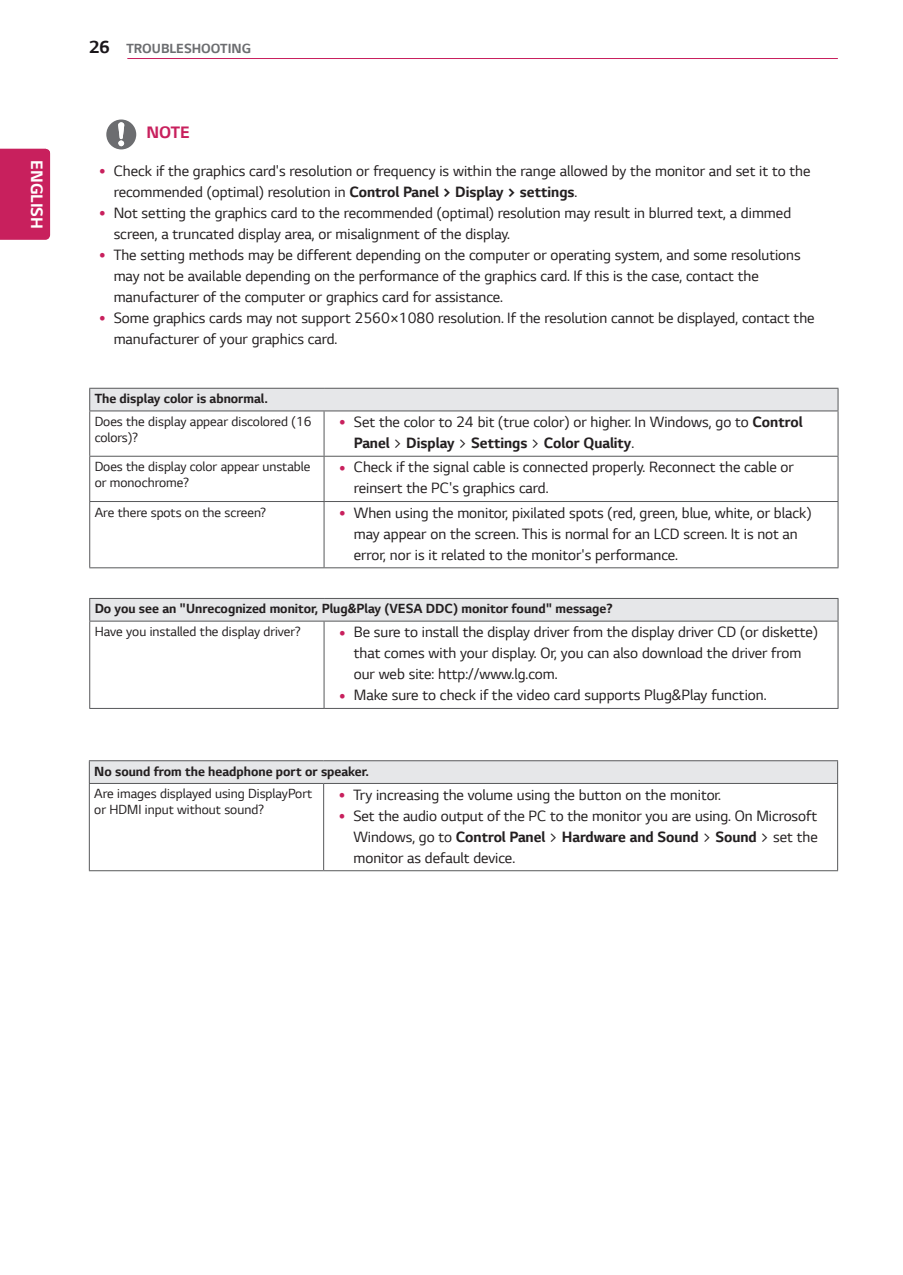
<style>
.page{position:relative;width:903px;height:1275px;background:#fff}
.page>*{position:absolute;margin:0;border:0;box-sizing:border-box;transform-origin:0 0}
.t1{font:700 21px "LG Smart";color:#fff}
.t2{font:700 18.38px "LG Smart";color:#1a161a}
.t3{font:700 17.5px "LG Smart";color:#fff}
.Title-warning{font:700 17.5px "LG Smart";color:#c8205d}
.Body-Bullet{font:15.75px/21px "LG Smart";color:#231f20}
.Body{font:14px/15.8px "LG Smart";color:#231f20}
.Body-Bold-Center{font:700 14px "LG Smart";color:#231f20}
.t4{font:700 14px "LG Smart";color:#6c6d70}
.s1{font-weight:700}
</style>
<div class="page">
<hr style="left:127px;top:58px;width:711px;height:1px;background:#c8205d">
<div style="left:0;top:149px;width:50px;height:91px;background:#c8205d"></div>
<div style="left:90px;top:388px;width:748px;height:23px;background:#e6e7e9"></div>
<hr style="left:89px;top:388px;width:235px;height:1px;background:#57585a">
<svg style="left:89px;top:389px;width:1px;height:21px"></svg>
<hr style="left:324px;top:388px;width:514px;height:1px;background:#57585a">
<svg style="left:837px;top:389px;width:1px;height:21px"></svg>
<hr style="left:89px;top:410px;width:235px;height:1px;background:#57585a">
<hr style="left:89px;top:411px;width:1px;height:45px;background:#57585a">
<hr style="left:324px;top:410px;width:514px;height:1px;background:#57585a">
<hr style="left:324px;top:411px;width:1px;height:45px;background:#57585a">
<hr style="left:837px;top:411px;width:1px;height:45px;background:#57585a">
<hr style="left:89px;top:456px;width:235px;height:1px;background:#57585a">
<hr style="left:89px;top:457px;width:1px;height:44px;background:#57585a">
<hr style="left:324px;top:456px;width:514px;height:1px;background:#57585a">
<hr style="left:324px;top:457px;width:1px;height:44px;background:#57585a">
<hr style="left:837px;top:457px;width:1px;height:44px;background:#57585a">
<hr style="left:89px;top:501px;width:235px;height:1px;background:#57585a">
<hr style="left:89px;top:502px;width:1px;height:65px;background:#57585a">
<hr style="left:324px;top:501px;width:514px;height:1px;background:#57585a">
<hr style="left:324px;top:502px;width:1px;height:65px;background:#57585a">
<hr style="left:837px;top:502px;width:1px;height:65px;background:#57585a">
<hr style="left:89px;top:567px;width:235px;height:1px;background:#57585a">
<hr style="left:324px;top:567px;width:514px;height:1px;background:#57585a">
<div style="left:90px;top:598px;width:748px;height:23px;background:#e6e7e9"></div>
<hr style="left:89px;top:598px;width:235px;height:1px;background:#57585a">
<svg style="left:89px;top:599px;width:1px;height:22px"></svg>
<hr style="left:324px;top:598px;width:514px;height:1px;background:#57585a">
<svg style="left:837px;top:599px;width:1px;height:22px"></svg>
<hr style="left:89px;top:621px;width:235px;height:1px;background:#57585a">
<hr style="left:89px;top:622px;width:1px;height:86px;background:#57585a">
<hr style="left:324px;top:621px;width:514px;height:1px;background:#57585a">
<hr style="left:324px;top:622px;width:1px;height:86px;background:#57585a">
<hr style="left:837px;top:622px;width:1px;height:86px;background:#57585a">
<hr style="left:89px;top:708px;width:235px;height:1px;background:#57585a">
<hr style="left:324px;top:708px;width:514px;height:1px;background:#57585a">
<div style="left:89px;top:761px;width:748px;height:22px;background:#e6e7e9"></div>
<hr style="left:89px;top:760px;width:235px;height:1px;background:#57585a">
<svg style="left:89px;top:761px;width:1px;height:22px"></svg>
<hr style="left:324px;top:760px;width:514px;height:1px;background:#57585a">
<svg style="left:837px;top:761px;width:1px;height:22px"></svg>
<hr style="left:89px;top:783px;width:235px;height:1px;background:#57585a">
<hr style="left:89px;top:784px;width:1px;height:86px;background:#57585a">
<hr style="left:324px;top:783px;width:514px;height:1px;background:#57585a">
<hr style="left:323px;top:784px;width:1px;height:86px;background:#57585a">
<hr style="left:837px;top:784px;width:1px;height:86px;background:#57585a">
<hr style="left:89px;top:870px;width:235px;height:1px;background:#57585a">
<hr style="left:324px;top:870px;width:514px;height:1px;background:#57585a">
<svg style="left:106px;top:119px;width:30px;height:30px"></svg>
<p class="t3" style="left:49px;top:160px;width:70px;rotate:90deg">ENGLISH</p>
<p class="t1" style="left:50px;top:174px;width:43px;rotate:90deg">ENG</p>
<p class="t2" style="left:89px;top:34px;width:22px">26</p>
<p class="t4" style="left:126px;top:38px;width:126px">TROUBLESHOOTING</p>
<p class="Title-warning" style="left:146px;top:120px;width:45px">NOTE</p>
<p class="Body-Bullet" style="left:114px;top:160px;width:698px">Check if the graphics card's resolution or frequency is within the range allowed by the monitor and set it to the recommended (optimal) resolution in <span class="s1">Control Panel &gt; Display &gt; settings</span>.</p>
<p class="Body-Bullet" style="left:114px;top:202px;width:679px">Not setting the graphics card to the recommended (optimal) resolution may result in blurred text, a dimmed screen, a truncated display area, or misalignment of the display.</p>
<p class="Body-Bullet" style="left:114px;top:244px;width:688px">The setting methods may be different depending on the computer or operating system, and some resolutions may not be available depending on the performance of the graphics card. If this is the case, contact the manufacturer of the computer or graphics card for assistance.</p>
<p class="Body-Bullet" style="left:114px;top:307px;width:702px">Some graphics cards may not support 2560×1080 resolution. If the resolution cannot be displayed, contact the manufacturer of your graphics card.</p>
<p class="Body-Bold-Center" style="left:95px;top:389px;width:175px">The display color is abnormal.</p>
<p class="Body" style="left:95px;top:413px;width:219px">Does the display appear discolored (16 colors)?</p>
<p class="Body-Bullet" style="left:354px;top:411px;width:450px">Set the color to 24 bit (true color) or higher. In Windows, go to <span class="s1">Control<br>Panel</span> &gt; <span class="s1">Display</span> &gt; <span class="s1">Settings</span> &gt; <span class="s1">Color Quality</span>.</p>
<p class="Body" style="left:95px;top:458px;width:217px">Does the display color appear unstable or monochrome?</p>
<p class="Body-Bullet" style="left:354px;top:456px;width:442px">Check if the signal cable is connected properly. Reconnect the cable or reinsert the PC's graphics card.</p>
<p class="Body" style="left:95px;top:504px;width:173px">Are there spots on the screen?</p>
<p class="Body-Bullet" style="left:354px;top:502px;width:459px">When using the monitor, pixilated spots (red, green, blue, white, or black) may appear on the screen. This is normal for an LCD screen. It is not an error, nor is it related to the monitor's performance.</p>
<p class="Body-Bold-Center" style="left:95px;top:599px;width:519px">Do you see an "Unrecognized monitor, Plug&amp;Play (VESA DDC) monitor found" message?</p>
<p class="Body" style="left:95px;top:623px;width:208px">Have you installed the display driver?</p>
<p class="Body-Bullet" style="left:354px;top:621px;width:465px">Be sure to install the display driver from the display driver CD (or diskette) that comes with your display. Or, you can also download the driver from our web site: http://www.lg.com.</p>
<p class="Body-Bullet" style="left:354px;top:684px;width:414px">Make sure to check if the video card supports Plug&amp;Play function.</p>
<p class="Body-Bold-Center" style="left:94px;top:762px;width:276px">No sound from the headphone port or speaker.</p>
<p class="Body" style="left:94px;top:785px;width:220px">Are images displayed using DisplayPort or HDMI input without sound?</p>
<p class="Body-Bullet" style="left:353px;top:783px;width:369px">Try increasing the volume using the button on the monitor.</p>
<p class="Body-Bullet" style="left:353px;top:804px;width:466px;text-align:justify">Set the audio output of the PC to the monitor you are using. On Microsoft Windows, go to <span class="s1">Control Panel</span> &gt; <span class="s1">Hardware and Sound</span> &gt; <span class="s1">Sound</span> &gt; set the monitor as default device.</p>
</div>
